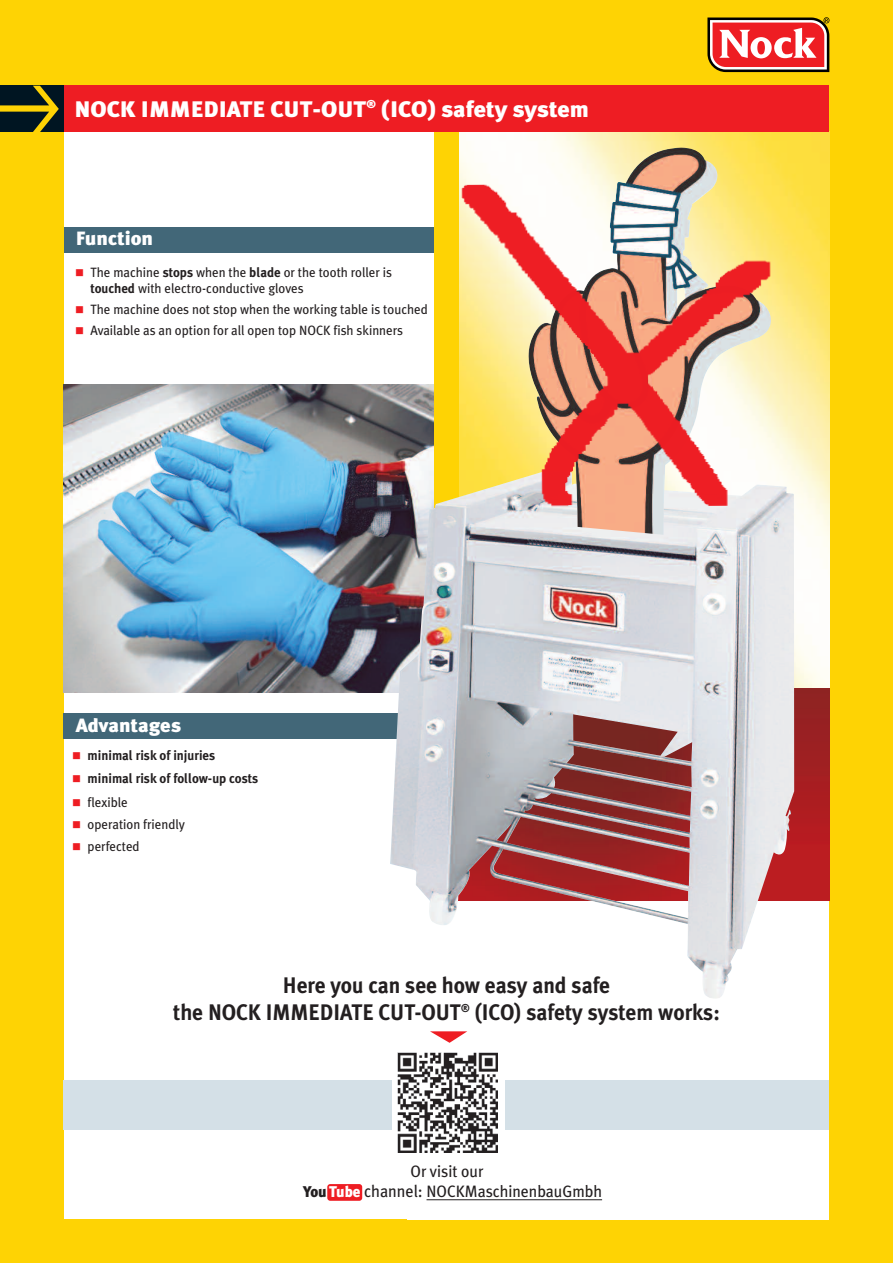
<style>
.page{position:relative;width:893px;height:1263px;background:#fed304}
.page>*{position:absolute;margin:0;border:0;box-sizing:border-box;transform-origin:0 0}
.t1{font:700 22.5px/27px "Meta Plus";color:#231f20;text-align:center;scale:.95 1}
.t2{font:900 22.5px "Meta Plus";color:#fff;scale:1.06 1}
.t3{font:900 19.2px "Meta Plus";color:#fff;scale:1.06 1}
.t4{font:16.5px/20.1px "Meta Plus";color:#231f20;scale:.96 1}
.t5{font:13.5px/16.5px "Meta Plus";color:#231f20;scale:.96 1}
.t6{font:700 13.5px "Meta Plus";color:#231f20;scale:.96 1}
.s1{color:#ee1d23}
.s2{font-weight:700}
.s3{font-weight:900;font-size:15.45px}
.s4{font-weight:900;font-size:15.45px;color:#fff}
.s5{font-size:16.95px}
</style>
<div class="page">
<div style="left:459px;top:85px;width:370px;height:1134px;background:#fff"></div>
<img style="left:459px;top:132px;width:370px;height:557px">
<div style="left:64px;top:85px;width:370px;height:1134px;background:#fff"></div>
<svg style="left:707px;top:17px;width:122px;height:55px;background:#d66461"></svg>
<img style="left:64px;top:385px;width:364px;height:308px">
<div style="left:64px;top:227px;width:370px;height:26px;background:#426778"></div>
<div style="left:64px;top:713px;width:382px;height:25px;background:#426778"></div>
<div style="left:407px;top:888px;width:86px;height:331px;background:#fff"></div>
<div style="left:64px;top:1080px;width:765px;height:50px;background:#d4e0e7"></div>
<div style="left:393px;top:1048px;width:112px;height:111px;background:#fff"></div>
<img style="left:397px;top:1052px;width:101px;height:101px">
<svg style="left:430px;top:1031px;width:37px;height:12px"></svg>
<div style="left:327px;top:1184px;width:35px;height:17px;background:#ee1d23;border-radius:3px"></div>
<hr style="left:427px;top:1199px;width:175px;height:1px;background:#231f20">
<img style="left:794px;top:689px;width:35px;height:211px">
<img style="left:390px;top:471px;width:404px;height:527px">
<img style="left:528px;top:148px;width:243px;height:387px">
<img style="left:428px;top:162px;width:356px;height:351px">
<div style="left:64px;top:85px;width:765px;height:47px;background:#ee1d23"></div>
<div style="left:0;top:85px;width:64px;height:47px;background:#001522"></div>
<svg style="left:0;top:86px;width:59px;height:46px"></svg>
<h1 class="t2" style="left:74px;top:96px;width:487px">NOCK IMMEDIATE CUT-OUT<sup>®</sup> (ICO) safety system</h1>
<h2 class="t3" style="left:76px;top:227px;width:74px">Function</h2>
<p class="t5" style="left:90px;top:264px;width:316px;text-indent:-15px"><span class="s1">■</span> The machine <span class="s2">stops</span> when the <span class="s2">blade</span> or the tooth roller is <span class="s2">touched</span> with electro-conductive gloves</p>
<p class="t5" style="left:75px;top:301px;width:369px"><span class="s1">■</span> The machine does not stop when the working table is touched</p>
<p class="t5" style="left:75px;top:322px;width:343px"><span class="s1">■</span> Available as an option for all open top NOCK fish skinners</p>
<h2 class="t3" style="left:76px;top:714px;width:101px">Advantages</h2>
<p class="t6" style="left:72px;top:747px;width:151px"><span class="s1">■</span> minimal risk of injuries</p>
<p class="t6" style="left:72px;top:771px;width:195px"><span class="s1">■</span> minimal risk of follow-up costs</p>
<p class="t5" style="left:72px;top:794px;width:59px"><span class="s1">■</span> flexible</p>
<p class="t5" style="left:72px;top:816px;width:119px"><span class="s1">■</span> operation friendly</p>
<p class="t5" style="left:72px;top:838px;width:72px"><span class="s1">■</span> perfected</p>
<h1 class="t1" style="left:173px;top:972px;width:577px">Here you can see how easy and safe<br>the NOCK IMMEDIATE CUT-OUT<sup>®</sup> (ICO) safety system works:</h1>
<p class="t4" style="left:303px;top:1161px;width:313px;text-indent:107px">Or visit our<br><span class="s3">You</span> <span class="s4">Tube</span> <span class="s5">channel:</span> NOCKMaschinenbauGmbh</p>
</div>
